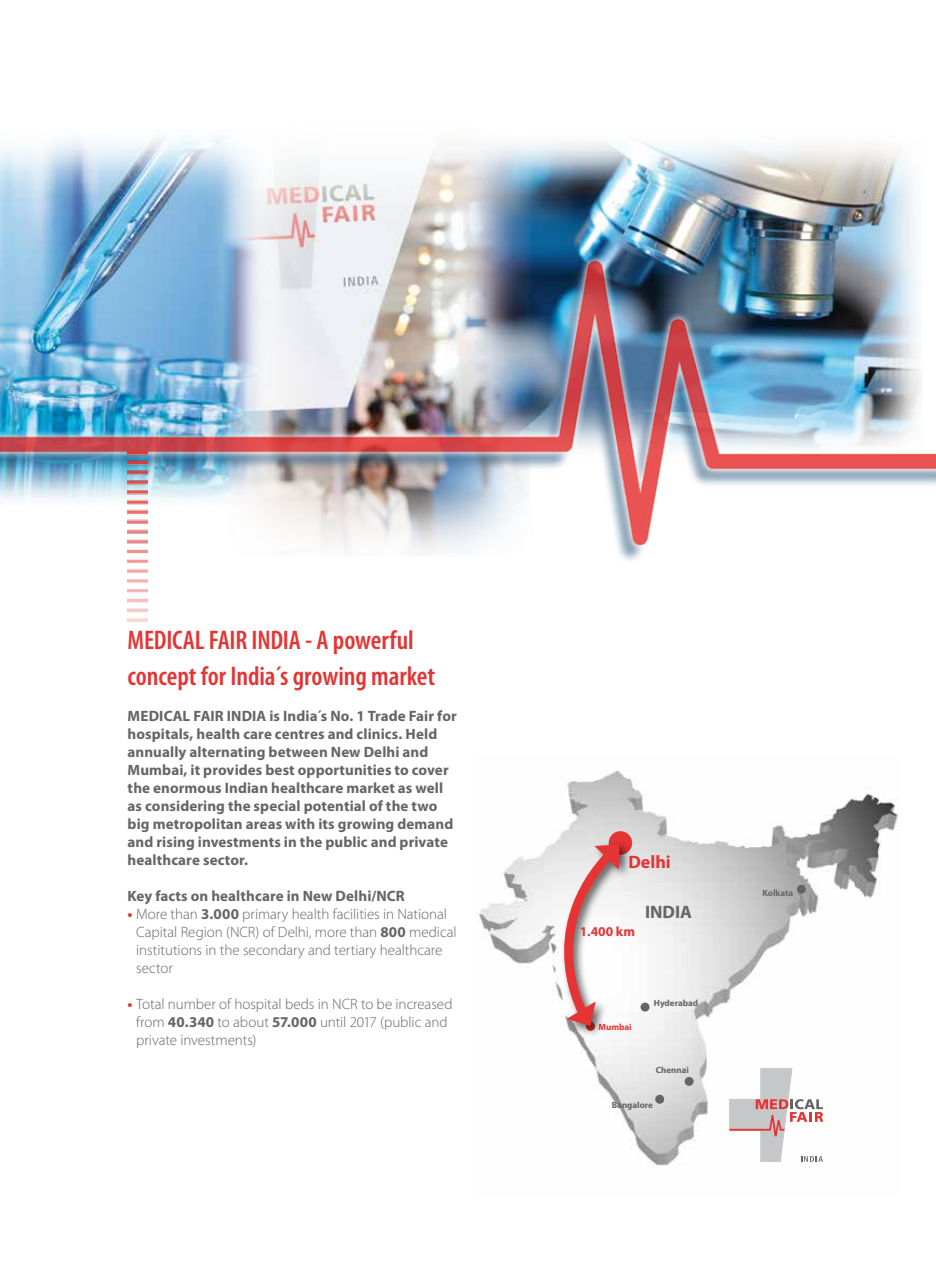
<style>
.page{position:relative;width:936px;height:1276px;background:#fff}
.page>*{position:absolute;margin:0;border:0;box-sizing:border-box;transform-origin:0 0}
.t1{font:600 condensed 27px/36px "Myriad Pro";letter-spacing:-.005em;color:#e53434}
.t2{font:700 18px "Myriad Pro";color:#e53434}
.t3{font:700 18px "Myriad Pro";color:#646567}
.t4{font:700 15px/18px "Myriad Pro";letter-spacing:.005em;color:#646567}
.t5{font:300 15px/18px "Myriad Pro";letter-spacing:-.005em;color:#646567}
.t6{font:700 13.5px "Myriad Pro";color:#e53434}
.t7{font:700 9px "Myriad Pro";color:#646567}
.t8{font:700 9px "Myriad Pro";color:#e53434}
.s1{font-weight:700;color:#e53434}
.s2{font-weight:700}
</style>
<div class="page">
<img style="left:0;top:136px;width:915px;height:97px">
<img style="left:0;top:233px;width:935px;height:339px">
<img style="left:128px;top:451px;width:19px;height:172px">
<img style="left:478px;top:770px;width:421px;height:396px">
<div style="left:608px;top:831px;width:24px;height:23px;background:#e53434;border-radius:50%"></div>
<div style="left:560px;top:841px;width:71px;height:196px;background:#000;opacity:.63"></div>
<svg style="left:534px;top:840px;width:90px;height:186px"></svg>
<svg style="left:729px;top:1068px;width:94px;height:93px"></svg>
<div style="left:640px;top:1002px;width:9px;height:9px;background:#646567;border-radius:50%"></div>
<div style="left:796px;top:884px;width:9px;height:9px;background:#646567;border-radius:50%"></div>
<div style="left:655px;top:1094px;width:9px;height:9px;background:#646567;border-radius:50%"></div>
<div style="left:684px;top:1077px;width:9px;height:9px;background:#646567;border-radius:50%"></div>
<h1 class="t1" style="left:128px;top:621px;width:309px">MEDICAL FAIR INDIA - A powerful concept for India´s growing market</h1>
<p class="t4" style="left:128px;top:706px;width:331px">MEDICAL FAIR INDIA is India´s No. 1 Trade Fair for hospitals, health care centres and clinics. Held annually alternating between New Delhi and Mumbai, it provides best opportunities to cover the enormous Indian healthcare market as well as considering the special potential of the two big metropolitan areas with its growing demand and rising investments in the public and private healthcare sector.</p>
<p class="t4" style="left:128px;top:886px;width:279px">Key facts on healthcare in New Delhi/NCR</p>
<p class="t5" style="left:136px;top:904px;width:322px;text-indent:-9px"><span class="s1">•</span> More than <span class="s2">3.000</span> primary health facilities in National Capital Region (NCR) of Delhi, more than <span class="s2">800</span> medical institutions in the secondary and tertiary healthcare sector</p>
<p class="t5" style="left:136px;top:994px;width:318px;text-indent:-9px"><span class="s1">•</span> Total number of hospital beds in NCR to be increased from <span class="s2">40.340</span> to about <span class="s2">57.000</span> until 2017 (public and private investments)</p>
<p class="t2" style="left:628px;top:850px;width:44px">Delhi</p>
<p class="t3" style="left:645px;top:900px;width:49px">INDIA</p>
<p class="t6" style="left:579px;top:923px;width:57px">1.400 km</p>
<p class="t8" style="left:598px;top:1021px;width:35px">Mumbai</p>
<p class="t7" style="left:653px;top:997px;width:46px">Hyderabad</p>
<p class="t7" style="left:656px;top:1064px;width:35px">Chennai</p>
<p class="t7" style="left:611px;top:1099px;width:43px">Bangalore</p>
<p class="t7" style="left:762px;top:887px;width:32px">Kolkata</p>
</div>
